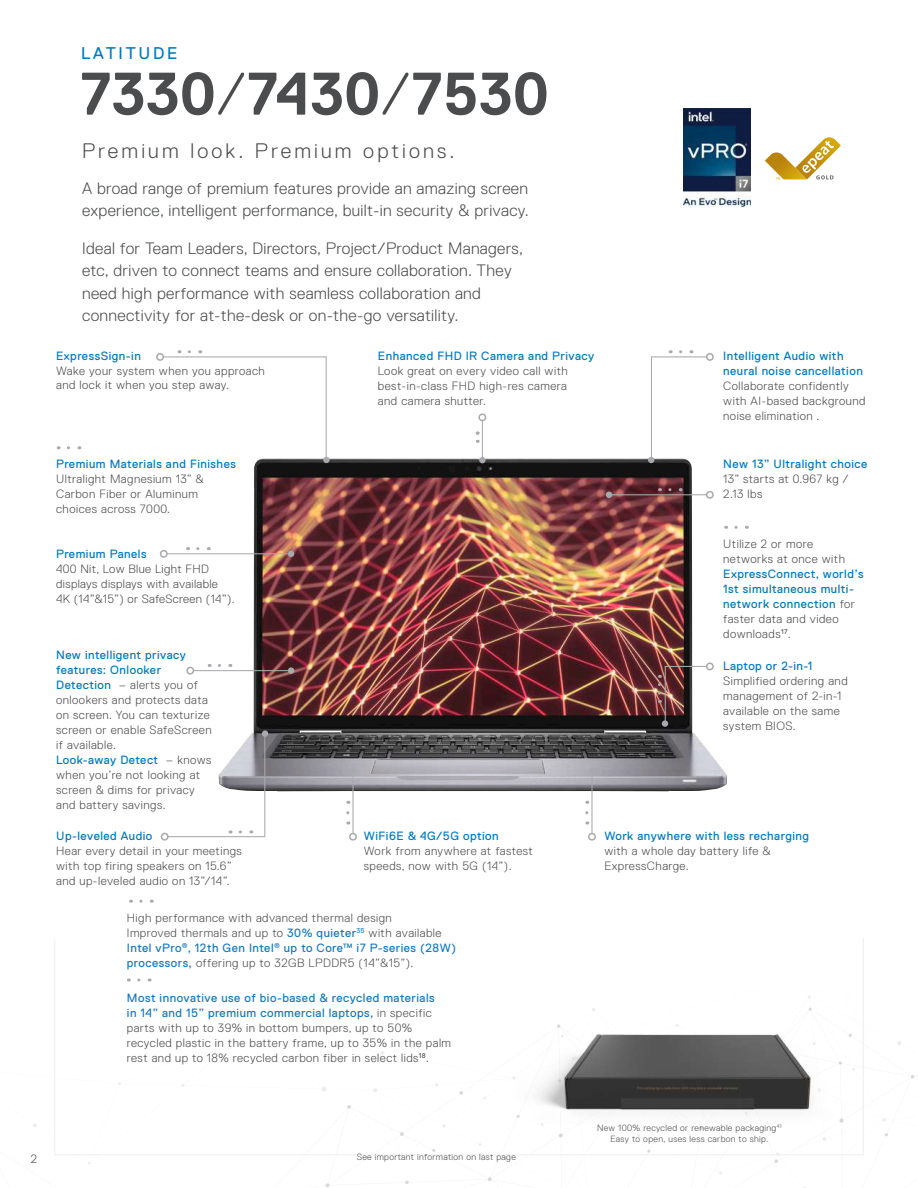
<style>
.page{position:relative;width:918px;height:1188px;background:#fff}
.page>*{position:absolute;margin:0;border:0;box-sizing:border-box;transform-origin:0 0}
.t1{font:700 60px "Dell Replica";color:#4b4c4d}
.t2{font:300 21px "Dell Replica";letter-spacing:.15em;color:#4b4c4d}
.t3{font:16.95px "Dell Replica";letter-spacing:.16em;color:#007bc2}
.t4{font:300 16.5px/22.5px "Dell Replica";letter-spacing:.02em;color:#4b4c4d}
.t5{font:300 12px/15px "Dell Replica";letter-spacing:.04em;color:#4b4c4d}
.t6{font:12px/15px "Dell Replica";letter-spacing:.04em;color:#007bc2}
.t7{font:300 12px/15px "Dell Replica";letter-spacing:.04em;color:#4d4c4f}
.t8{font:300 9px/10.8px "Dell Replica";letter-spacing:.04em;color:#4b4c4d;text-align:center}
.s1{font-weight:300}
.s2{font-weight:400;color:#007bc2}
.s3{color:#4d4c4f}
.s4{font-weight:400;color:#177bc1}
.s5{font-weight:300;color:#4b4c4d}
</style>
<div class="page">
<svg style="left:774px;top:1159px;width:4px;height:4px"></svg>
<svg style="left:326px;top:1183px;width:4px;height:4px"></svg>
<svg style="left:488px;top:1177px;width:4px;height:4px"></svg>
<svg style="left:405px;top:1180px;width:4px;height:4px"></svg>
<svg style="left:54px;top:938px;width:810px;height:218px"></svg>
<svg style="left:765px;top:137px;width:76px;height:43px"></svg>
<img style="left:683px;top:109px;width:67px;height:99px">
<img style="left:218px;top:459px;width:509px;height:332px">
<svg style="left:139px;top:978px;width:11px;height:3px"></svg>
<img style="left:500px;top:989px;width:364px;height:135px">
<div style="left:479px;top:457px;width:7px;height:6px;background:#a8a9ad;border-radius:50%"></div>
<div style="left:478px;top:413px;width:8px;height:8px;border:2px solid #a8a9ad;border-radius:50%"></div>
<svg style="left:476px;top:432px;width:3px;height:11px"></svg>
<hr style="left:482px;top:421px;width:1px;height:39px;background:#a8a9ad">
<svg style="left:58px;top:446px;width:11px;height:3px"></svg>
<svg style="left:606px;top:492px;width:6px;height:6px"></svg>
<div style="left:706px;top:491px;width:8px;height:8px;border:2px solid #a8a9ad;border-radius:50%"></div>
<svg style="left:670px;top:488px;width:11px;height:3px"></svg>
<hr style="left:609px;top:494px;width:97px;height:1px;background:#a8a9ad">
<svg style="left:288px;top:551px;width:6px;height:6px"></svg>
<div style="left:160px;top:550px;width:8px;height:8px;border:2px solid #a8a9ad;border-radius:50%"></div>
<svg style="left:188px;top:547px;width:10px;height:3px"></svg>
<hr style="left:167px;top:553px;width:124px;height:1px;background:#a8a9ad">
<div style="left:288px;top:667px;width:6px;height:7px;background:#a8a9ad;border-radius:50%"></div>
<div style="left:186px;top:667px;width:8px;height:8px;border:2px solid #a8a9ad;border-radius:50%"></div>
<svg style="left:209px;top:664px;width:11px;height:3px"></svg>
<hr style="left:194px;top:670px;width:97px;height:1px;background:#a8a9ad">
<svg style="left:350px;top:768px;width:6px;height:6px"></svg>
<div style="left:349px;top:833px;width:8px;height:8px;border:2px solid #a8a9ad;border-radius:50%"></div>
<svg style="left:346px;top:813px;width:3px;height:12px"></svg>
<hr style="left:352px;top:771px;width:2px;height:62px;background:#a8a9ad">
<svg style="left:589px;top:768px;width:6px;height:6px"></svg>
<div style="left:588px;top:833px;width:8px;height:8px;border:2px solid #a8a9ad;border-radius:50%"></div>
<svg style="left:585px;top:813px;width:3px;height:12px"></svg>
<hr style="left:591px;top:771px;width:2px;height:62px;background:#a8a9ad">
<div style="left:323px;top:457px;width:7px;height:6px;background:#a8a9ad;border-radius:50%"></div>
<div style="left:156px;top:353px;width:8px;height:8px;border:2px solid #a8a9ad;border-radius:50%"></div>
<svg style="left:162px;top:350px;width:165px;height:111px"></svg>
<div style="left:706px;top:353px;width:8px;height:8px;border:2px solid #a8a9ad;border-radius:50%"></div>
<svg style="left:648px;top:350px;width:60px;height:113px"></svg>
<div style="left:662px;top:720px;width:6px;height:7px;background:#a8a9ad;border-radius:50%"></div>
<div style="left:706px;top:663px;width:8px;height:7px;border:2px solid #a8a9ad;border-radius:50%"></div>
<img style="left:658px;top:665px;width:50px;height:59px">
<div style="left:262px;top:730px;width:6px;height:7px;background:#a8a9ad;border-radius:50%"></div>
<div style="left:161px;top:833px;width:8px;height:8px;border:2px solid #a8a9ad;border-radius:50%"></div>
<svg style="left:167px;top:732px;width:99px;height:106px"></svg>
<h3 class="t3" style="left:81px;top:44px;width:98px">LATITUDE</h3>
<h1 class="t1" style="left:80px;top:61px;width:471px">7330<span class="s1">/</span>7430<span class="s1">/</span>7530</h1>
<h2 class="t2" style="left:82px;top:139px;width:374px">Premium look. Premium options.</h2>
<h3 class="t4" style="left:82px;top:177px;width:448px">A broad range of premium features provide an amazing screen experience, intelligent performance, built-in security &amp; privacy.</h3>
<p class="t4" style="left:82px;top:237px;width:442px">Ideal for Team Leaders, Directors, Project/Product Managers, etc, driven to connect teams and ensure collaboration. They need high performance with seamless collaboration and connectivity for at-the-desk or on-the-go versatility.</p>
<p class="t6" style="left:56px;top:349px;width:86px">ExpressSign-in</p>
<p class="t5" style="left:56px;top:363px;width:210px;line-height:14.4px">Wake your system when you approach and lock it when you step away.</p>
<h3 class="t3" style="left:90px;top:44px;width:98px">LATITUDE</h3>
<h1 class="t1" style="left:88px;top:61px;width:471px">7330<span class="s1">/</span>7430<span class="s1">/</span>7530</h1>
<p class="t6" style="left:378px;top:349px;width:218px">Enhanced FHD IR Camera and Privacy</p>
<p class="t5" style="left:378px;top:364px;width:191px;text-align:justify">Look great on every video call with best-in-class FHD high-res camera and camera shutter.</p>
<p class="t6" style="left:723px;top:349px;width:141px">Intelligent Audio with neural noise cancellation</p>
<p class="t5" style="left:723px;top:379px;width:144px">Collaborate confidently with AI-based background noise elimination .</p>
<p class="t6" style="left:56px;top:456px;width:181px">Premium Materials and Finishes</p>
<p class="t5" style="left:56px;top:471px;width:149px">Ultralight Magnesium 13” &amp;<br>Carbon Fiber or Aluminum choices across 7000.</p>
<p class="t6" style="left:56px;top:546px;width:92px">Premium Panels</p>
<p class="t5" style="left:56px;top:561px;width:180px">400 Nit, Low Blue Light FHD displays displays with available<br>4K (14”&amp;15”) or SafeScreen (14”).</p>
<p class="t7" style="left:56px;top:648px;width:157px"><span class="s2">New intelligent privacy features: Onlooker<br>Detection</span> – alerts you of onlookers and protects data on screen. You can texturize screen or enable SafeScreen if available.<br><span class="s2">Look-away Detect</span> – knows when you’re not looking at screen &amp; dims for privacy and battery savings.</p>
<p class="t6" style="left:56px;top:829px;width:98px">Up-leveled Audio</p>
<p class="t5" style="left:56px;top:844px;width:187px">Hear every detail in your meetings with top firing speakers on 15.6” and up-leveled audio on 13”/14”.</p>
<p class="t6" style="left:364px;top:829px;width:136px">WiFi6E &amp; 4G/5G option</p>
<p class="t5" style="left:364px;top:844px;width:171px">Work from anywhere at fastest speeds, now with 5G (14”).</p>
<p class="t5" style="left:127px;top:911px;width:331px"><span class="s3">High performance with advanced thermal design<br></span>Improved thermals and up to <span class="s4">30% quieter</span><sup>35</sup> with available <span class="s4">Intel vPro</span><sup>®</sup><span class="s4">, 12th Gen Intel</span><sup>®</sup> <span class="s4">up to Core™ i7 P-series (28W) processors,</span> offering up to 32GB LPDDR5 (14”&amp;15”).</p>
<p class="t5" style="left:127px;top:990px;width:326px"><span class="s4">Most innovative use of bio-based &amp; recycled materials<br>in 14” and 15” premium commercial laptops,</span> <span class="s3">in specific parts</span> with up to 39% in bottom bumpers, up to 50% recycled plastic in the battery frame, up to 35% in the palm rest and up to 18% recycled carbon fiber in select lids<sup>18</sup>.</p>
<p class="t6" style="left:723px;top:457px;width:146px">New 13” Ultralight choice</p>
<p class="t5" style="left:723px;top:472px;width:127px">13” starts at 0.967 kg /<br>2.13 lbs</p>
<p class="t5" style="left:723px;top:537px;width:123px">Utilize 2 or more networks at once with</p>
<p class="t6" style="left:723px;top:567px;width:142px">ExpressConnect, world’s<br>1st simultaneous multi&shy;network connection <span class="s5">for faster data and video downloads</span><sup>17</sup><span class="s5">.</span></p>
<p class="t6" style="left:723px;top:659px;width:91px">Laptop or 2-in-1</p>
<p class="t5" style="left:723px;top:674px;width:126px">Simplified ordering and management of 2-in-1 available on the same system BIOS.</p>
<p class="t6" style="left:604px;top:829px;width:206px">Work anywhere with less recharging</p>
<p class="t5" style="left:604px;top:844px;width:168px">with a whole day battery life &amp;<br>ExpressCharge.</p>
<p class="t5" style="left:31px;top:1152px;width:8px">2</p>
<p class="t8" style="left:357px;top:1151px;width:161px">See important information on last page</p>
<p class="t8" style="left:597px;top:1122px;width:186px">New 100% recycled or renewable packaging<sup>41<br></sup>Easy to open, uses less carbon to ship.</p>
</div>
